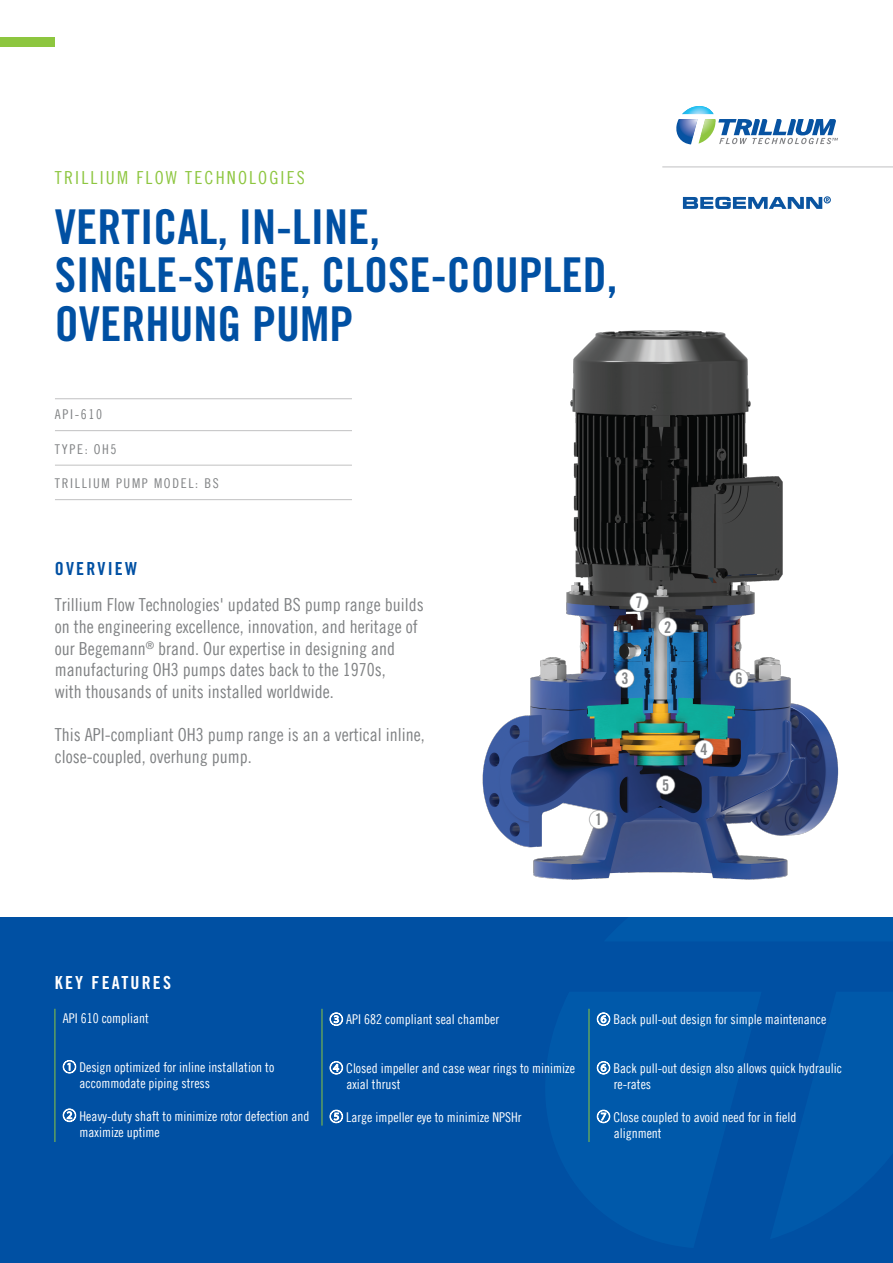
<style>
.page{position:relative;width:893px;height:1263px;background:#fff}
.page>*{position:absolute;margin:0;border:0;box-sizing:border-box;transform-origin:0 0}
.t1{font:48px/48.6px "Trade Gothic Bold Cond Twenty";color:#0050a3}
.t2{font:18px/21.6px "Trade Gothic Cond Eighteen";color:#808284}
.t3{font:18px "Trade Gothic Cond Eighteen";letter-spacing:.12em;color:#8dc63f}
.t4{font:18px "Trade Gothic Bold Cond Twenty";letter-spacing:.12em;color:#fff}
.t5{font:18px "Trade Gothic Bold Cond Twenty";letter-spacing:.12em;color:#0050a3}
.t6{font:16.05px "Trade Gothic Bold Cond Twenty";color:#818385}
.t7{font:13.5px/16.2px "Trade Gothic Cond Eighteen";color:#fff}
.t8{font:13.5px "Trade Gothic Cond Eighteen";letter-spacing:.12em;color:#808284}
.s1{font-family:"Koz Go Pr 6 N"}
</style>
<div class="page">
<img style="left:277px;top:330px;width:562px;height:550px">
<svg style="left:676px;top:106px;width:162px;height:39px"></svg>
<div style="left:0;top:918px;width:893px;height:345px;background:#0050a3"></div>
<svg style="left:604px;top:917px;width:289px;height:1px"></svg>
<hr style="left:322px;top:1009px;width:1px;height:116px;background:#8dc63f">
<svg style="left:63px;top:1060px;width:13px;height:13px"></svg>
<svg style="left:63px;top:1109px;width:13px;height:13px"></svg>
<svg style="left:330px;top:1012px;width:13px;height:14px"></svg>
<svg style="left:330px;top:1061px;width:13px;height:13px"></svg>
<svg style="left:330px;top:1110px;width:13px;height:13px"></svg>
<svg style="left:597px;top:1012px;width:13px;height:14px"></svg>
<svg style="left:597px;top:1061px;width:13px;height:13px"></svg>
<svg style="left:597px;top:1110px;width:13px;height:13px"></svg>
<div style="left:0;top:37px;width:55px;height:10px;background:#8dc63f"></div>
<hr style="left:55px;top:430px;width:297px;height:1px;background:#c1c1c2">
<hr style="left:55px;top:465px;width:297px;height:1px;background:#c1c1c2">
<hr style="left:55px;top:499px;width:297px;height:1px;background:#c1c1c2">
<hr style="left:55px;top:398px;width:297px;height:1px;background:#c1c1c2">
<hr style="left:662px;top:167px;width:231px;height:1px;background:#c1c1c2">
<hr style="left:55px;top:1009px;width:1px;height:133px;background:#8dc63f">
<hr style="left:589px;top:1009px;width:1px;height:133px;background:#8dc63f">
<div style="left:658px;top:618px;width:19px;height:18px;background:#fff;border-radius:50%"></div>
<div style="left:658px;top:617px;width:19px;height:20px;border:1px solid #818385;border-radius:50%"></div>
<div style="left:615px;top:669px;width:19px;height:19px;background:#fff;border-radius:50%"></div>
<div style="left:615px;top:668px;width:20px;height:20px;border:1px solid #818385;border-radius:50%"></div>
<div style="left:730px;top:669px;width:18px;height:19px;background:#fff;border-radius:50%"></div>
<div style="left:729px;top:668px;width:20px;height:20px;border:1px solid #818385;border-radius:50%"></div>
<div style="left:589px;top:810px;width:19px;height:19px;background:#fff;border-radius:50%"></div>
<div style="left:589px;top:810px;width:19px;height:19px;border:1px solid #818385;border-radius:50%"></div>
<div style="left:630px;top:593px;width:18px;height:18px;background:#fff;border-radius:50%"></div>
<div style="left:629px;top:592px;width:20px;height:20px;border:1px solid #818385;border-radius:50%"></div>
<div style="left:656px;top:776px;width:19px;height:18px;background:#fff;border-radius:50%"></div>
<div style="left:656px;top:775px;width:19px;height:20px;border:1px solid #818385;border-radius:50%"></div>
<div style="left:695px;top:740px;width:18px;height:19px;background:#fff;border-radius:50%"></div>
<div style="left:694px;top:739px;width:20px;height:20px;border:1px solid #818385;border-radius:50%"></div>
<svg style="left:683px;top:196px;width:148px;height:13px"></svg>
<h2 class="t3" style="left:55px;top:166px;width:251px">TRILLIUM FLOW TECHNOLOGIES</h2>
<h1 class="t1" style="left:55px;top:202px;width:564px">VERTICAL, IN-LINE,<br>SINGLE-STAGE, CLOSE-COUPLED,<br>OVERHUNG PUMP</h1>
<p class="t8" style="left:55px;top:406px;width:49px">API-610</p>
<p class="t8" style="left:55px;top:441px;width:63px">TYPE: OH5</p>
<p class="t8" style="left:55px;top:475px;width:165px">TRILLIUM PUMP MODEL: BS</p>
<h2 class="t5" style="left:55px;top:558px;width:84px">OVERVIEW</h2>
<p class="t2" style="left:55px;top:594px;width:370px">Trillium Flow Technologies' updated BS pump range builds on the engineering excellence, innovation, and heritage of our Begemann<sup>®</sup> brand. Our expertise in designing and manufacturing OH3 pumps dates back to the 1970s,<br>with thousands of units installed worldwide.</p>
<h2 class="t2" style="left:55px;top:723px;width:371px">This API-compliant OH3 pump range is an a vertical inline, close-coupled, overhung pump.</h2>
<p class="t6" style="left:636px;top:592px;width:9px">7</p>
<p class="t6" style="left:664px;top:617px;width:9px">2</p>
<p class="t6" style="left:621px;top:669px;width:9px">3</p>
<p class="t6" style="left:735px;top:669px;width:9px">6</p>
<p class="t6" style="left:595px;top:810px;width:9px">1</p>
<p class="t6" style="left:662px;top:775px;width:9px">5</p>
<p class="t6" style="left:701px;top:740px;width:9px">4</p>
<h2 class="t4" style="left:55px;top:972px;width:118px">KEY FEATURES</h2>
<p class="t7" style="left:63px;top:1010px;width:88px">API 610 compliant</p>
<p class="t7" style="left:80px;top:1059px;width:196px;text-indent:-17px"><span class="s1">①</span> Design optimized for inline installation to accommodate piping stress</p>
<p class="t7" style="left:80px;top:1107px;width:231px;text-indent:-17px"><span class="s1">②</span> Heavy-duty shaft to minimize rotor defection and maximize uptime</p>
<p class="t7" style="left:330px;top:1011px;width:171px"><span class="s1">③</span> API 682 compliant seal chamber</p>
<p class="t7" style="left:346px;top:1060px;width:230px;text-indent:-17px"><span class="s1">④</span> Closed impeller and case wear rings to minimize axial thrust</p>
<p class="t7" style="left:330px;top:1108px;width:194px"><span class="s1">⑤</span> Large impeller eye to minimize NPSHr</p>
<p class="t7" style="left:597px;top:1011px;width:231px"><span class="s1">⑥</span> Back pull-out design for simple maintenance</p>
<p class="t7" style="left:614px;top:1060px;width:230px;text-indent:-17px"><span class="s1">⑥</span> Back pull-out design also allows quick hydraulic re-rates</p>
<p class="t7" style="left:614px;top:1108px;width:184px;text-indent:-17px"><span class="s1">⑦</span> Close coupled to avoid need for in field alignment</p>
</div>
